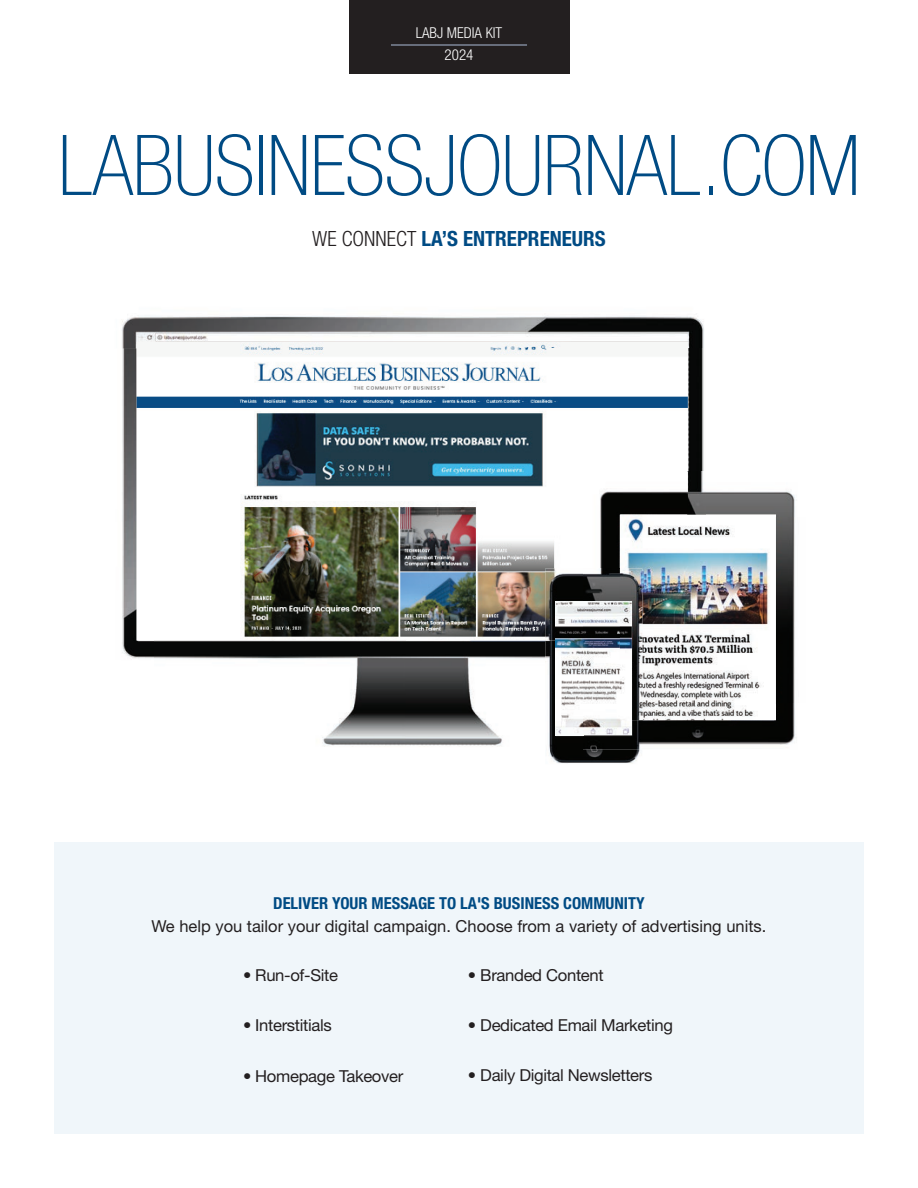
<style>
.page{position:relative;width:918px;height:1188px;background:#fff}
.page>*{position:absolute;margin:0;border:0;box-sizing:border-box;transform-origin:0 0}
.t1{font:100 condensed 84px "Helvetica Neue LT Std";letter-spacing:-.01em;color:#004b84}
.t2{font:700 condensed 21px "Helvetica Neue LT Std";color:#004b84}
.t3{font:16.5px "Helvetica Neue LT Std";letter-spacing:-.02em;color:#231f20}
.t4{font:16.5px "Helvetica Neue LT Std";color:#231f20}
.t5{font:700 condensed 16.5px "Helvetica Neue LT Std";color:#004b84}
.t6{font:300 condensed 15px/22.5px "Helvetica Neue LT Std";color:#fff;text-align:center}
.s1{font-weight:300;color:#231f20}
</style>
<div class="page">
<div style="left:349px;top:0;width:220px;height:73px;background:#231f20"></div>
<hr style="left:391px;top:45px;width:136px;height:1px;background:#abbbd7">
<div style="left:54px;top:842px;width:810px;height:292px;background:#f0f6fa"></div>
<img style="left:122px;top:316px;width:582px;height:33px">
<img style="left:122px;top:348px;width:33px;height:311px">
<img style="left:688px;top:349px;width:18px;height:166px">
<img style="left:155px;top:641px;width:390px;height:106px">
<img style="left:137px;top:342px;width:551px;height:299px">
<img style="left:706px;top:491px;width:89px;height:27px">
<img style="left:776px;top:518px;width:19px;height:185px">
<img style="left:706px;top:703px;width:90px;height:42px">
<img style="left:642px;top:720px;width:64px;height:25px">
<img style="left:583px;top:472px;width:105px;height:97px">
<img style="left:620px;top:515px;width:156px;height:205px">
<img style="left:545px;top:641px;width:97px;height:123px">
<img style="left:545px;top:569px;width:75px;height:72px">
<img style="left:620px;top:569px;width:22px;height:151px">
<img style="left:556px;top:601px;width:27px;height:134px">
<img style="left:583px;top:641px;width:49px;height:94px">
<img style="left:620px;top:601px;width:12px;height:119px">
<p class="t6" style="left:416px;top:21px;width:88px">LABJ MEDIA KIT<br>2024</p>
<h1 class="t1" style="left:58px;top:118px;width:804px">LABUSINESSJOURNAL.COM</h1>
<p class="t2" style="left:312px;top:225px;width:295px"><span class="s1">WE CONNECT</span> LA’S ENTREPRENEURS</p>
<p class="t5" style="left:273px;top:893px;width:373px">DELIVER YOUR MESSAGE TO LA'S BUSINESS COMMUNITY</p>
<p class="t4" style="left:152px;top:916px;width:616px">We help you tailor your digital campaign. Choose from a variety of advertising units.</p>
<p class="t3" style="left:243px;top:965px;width:97px">• Run-of-Site</p>
<p class="t3" style="left:243px;top:1015px;width:90px">• Interstitials</p>
<p class="t3" style="left:243px;top:1066px;width:162px">• Homepage Takeover</p>
<p class="t3" style="left:468px;top:965px;width:137px">• Branded Content</p>
<p class="t3" style="left:468px;top:1015px;width:206px">• Dedicated Email Marketing</p>
<p class="t3" style="left:468px;top:1065px;width:186px">• Daily Digital Newsletters</p>
</div>
